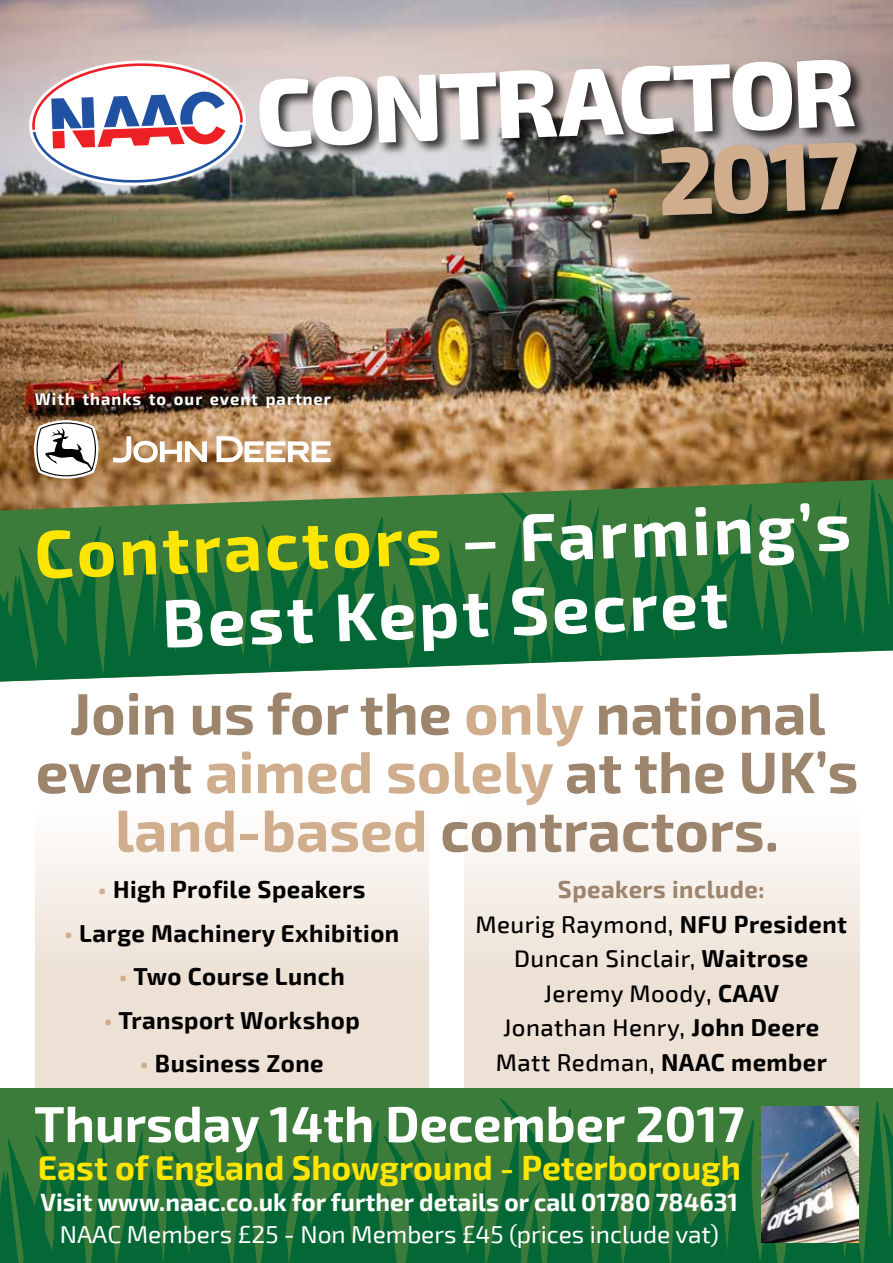
<style>
.page{position:relative;width:893px;height:1263px;background:#fff}
.page>*{position:absolute;margin:0;border:0;box-sizing:border-box;transform-origin:0 0}
.t1{font:800 96px "Exo 2";color:#fff}
.t2{font:800 96px "Exo 2";color:#d0ae8d}
.t3{font:700 67.5px/73.5px "Exo 2";color:#fff;text-align:center}
.t4{font:700 58.5px/58.5px "Exo 2";color:#9d846c;text-align:center}
.t5{font:700 50.55px "Exo 2";color:#fff}
.t6{font:700 33.6px "Exo 2";color:#ffe600}
.t7{font:700 24.45px "Exo 2";color:#fff}
.t8{font:24.45px "Exo 2";color:#fff}
.t9{font:500 24px/34.5px "Exo 2";letter-spacing:.02em;color:#000;text-align:center}
.t10{font:700 24px "Exo 2";letter-spacing:.02em;color:#000}
.t11{font:700 16.5px "Exo 2";letter-spacing:.06em;color:#fff}
.s1{color:#ffe600}
.s2{color:#d0ae8d}
.s3{font-weight:700;color:#9d846c}
.s4{font-weight:700}
</style>
<div class="page">
<img style="left:0;top:0;width:893px;height:479px">
<div style="left:35px;top:766px;width:394px;height:327px;background:linear-gradient(to bottom,#fff,#e4d5c5)"></div>
<div style="left:464px;top:766px;width:395px;height:327px;background:linear-gradient(to bottom,#fff,#e4d5c5)"></div>
<svg style="left:28px;top:59px;width:219px;height:128px"></svg>
<div style="left:0;top:1089px;width:893px;height:174px;background:#3b7c3b"></div>
<svg style="left:0;top:1098px;width:893px;height:165px"></svg>
<svg style="left:0;top:483px;width:893px;height:199px;background:#3a7e4a"></svg>
<img style="left:761px;top:1107px;width:98px;height:135px">
<div style="left:257px;top:58px;width:613px;height:171px;background:#000;opacity:.75"></div>
<svg style="left:217px;top:436px;width:114px;height:26px"></svg>
<svg style="left:113px;top:436px;width:94px;height:27px"></svg>
<svg style="left:34px;top:420px;width:64px;height:59px"></svg>
<h1 class="t1" style="left:254px;top:55px;width:602px;rotate:-2deg">CONTRACTOR</h1>
<h1 class="t2" style="left:656px;top:124px;width:202px;rotate:-2deg">2017</h1>
<p class="t11" style="left:35px;top:390px;width:298px">With thanks to our event partner</p>
<h2 class="t3" style="left:33px;top:519px;width:818px;rotate:-2deg"><span class="s1">Contractors</span> – Farming’s<br>Best Kept Secret</h2>
<h3 class="t4" style="left:36px;top:686px;width:824px">Join us for the <span class="s2">only</span> national event <span class="s2">aimed solely</span> at the UK’s <span class="s2">land-based</span> contractors.</h3>
<p class="t10" style="left:98px;top:875px;width:269px"><span class="s2">•</span> High Profile Speakers</p>
<p class="t10" style="left:64px;top:919px;width:337px"><span class="s2">•</span> Large Machinery Exhibition</p>
<p class="t10" style="left:119px;top:962px;width:227px"><span class="s2">•</span> Two Course Lunch</p>
<p class="t10" style="left:104px;top:1006px;width:257px"><span class="s2">•</span> Transport Workshop</p>
<p class="t10" style="left:140px;top:1049px;width:185px"><span class="s2">•</span> Business Zone</p>
<p class="t9" style="left:475px;top:873px;width:373px"><span class="s3">Speakers include:<br></span>Meurig Raymond, <span class="s4">NFU President<br></span>Duncan Sinclair, <span class="s4">Waitrose<br></span>Jeremy Moody, <span class="s4">CAAV<br></span>Jonathan Henry, <span class="s4">John Deere<br></span>Matt Redman, <span class="s4">NAAC member</span></p>
<h3 class="t5" style="left:34px;top:1094px;width:712px">Thursday 14th December 2017</h3>
<h3 class="t6" style="left:38px;top:1148px;width:705px">East of England Showground - Peterborough</h3>
<p class="t7" style="left:41px;top:1188px;width:699px">Visit www.naac.co.uk for further details or call 01780 784631</p>
<p class="t8" style="left:60px;top:1220px;width:661px">NAAC Members £25 - Non Members £45 (prices include vat)</p>
</div>
